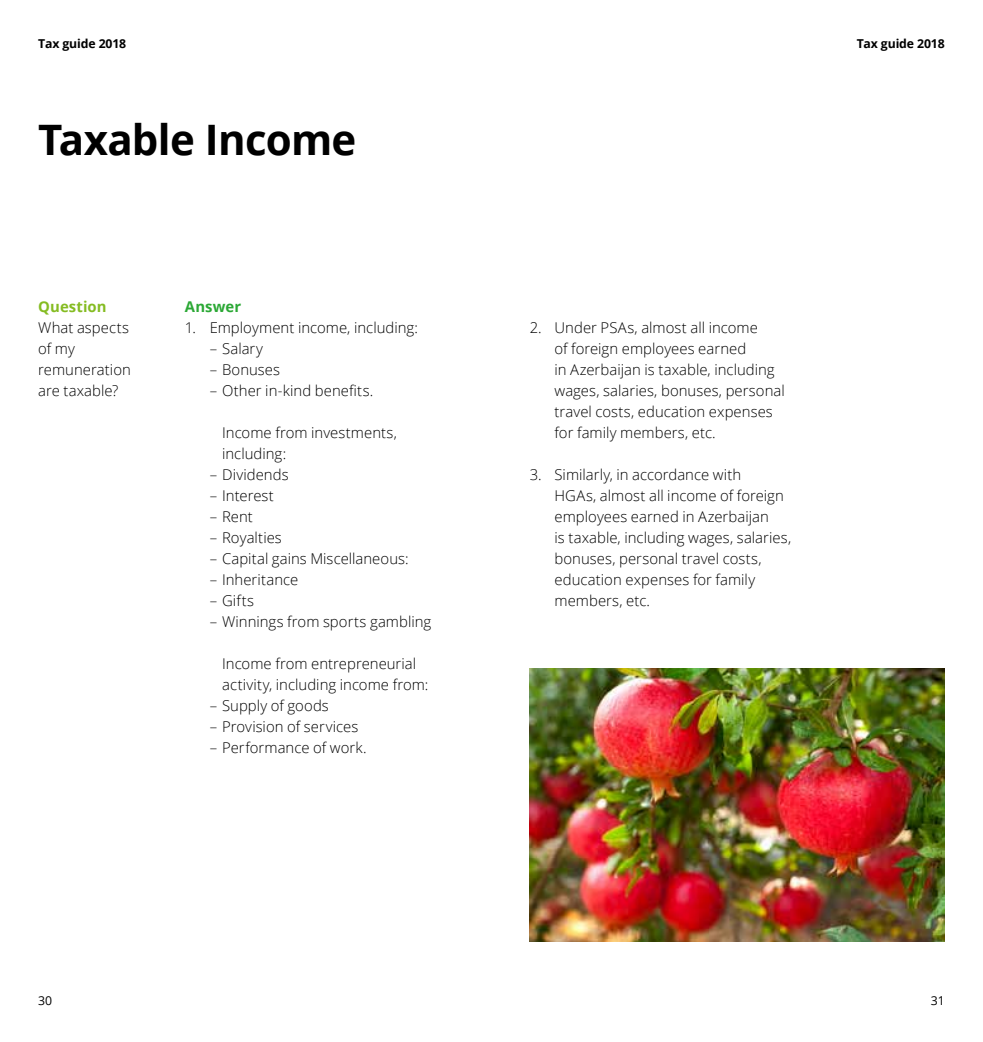
<style>
.page{position:relative;width:983px;height:1042px;background:#fff}
.page>*{position:absolute;margin:0;border:0;box-sizing:border-box;transform-origin:0 0}
.t1{font:700 42px "Open Sans";letter-spacing:-.015em;color:#000}
.t2{font:300 14.88px/21px "Open Sans";letter-spacing:.005em;color:#000}
.t3{font:700 14.88px "Open Sans";letter-spacing:.005em;color:#85bc22}
.t4{font:700 14.88px "Open Sans";letter-spacing:.005em;color:#2ba835}
.t5{font:700 12.25px "Open Sans";letter-spacing:-.01em;color:#000}
.t6{font:12.25px "Open Sans";color:#000}
</style>
<div class="page">
<img style="left:529px;top:669px;width:415px;height:273px">
<p class="t5" style="left:38px;top:35px;width:90px">Tax guide 2018</p>
<h1 class="t1" style="left:38px;top:110px;width:319px">Taxable Income</h1>
<p class="t3" style="left:38px;top:296px;width:70px">Question</p>
<p class="t2" style="left:38px;top:316px;width:94px">What aspects of my remuneration are taxable?</p>
<p class="t4" style="left:185px;top:296px;width:58px">Answer</p>
<p class="t2" style="left:185px;top:316px;width:235px">1. Employment income, including:</p>
<p class="t2" style="left:210px;top:337px;width:55px">– Salary</p>
<p class="t2" style="left:210px;top:358px;width:72px">– Bonuses</p>
<p class="t2" style="left:210px;top:379px;width:165px">– Other in-kind benefits.</p>
<p class="t2" style="left:222px;top:421px;width:176px">Income from investments, including:</p>
<p class="t2" style="left:210px;top:463px;width:80px">– Dividends</p>
<p class="t2" style="left:210px;top:484px;width:66px">– Interest</p>
<p class="t2" style="left:210px;top:505px;width:45px">– Rent</p>
<p class="t2" style="left:210px;top:526px;width:74px">– Royalties</p>
<p class="t2" style="left:210px;top:547px;width:200px">– Capital gains Miscellaneous:</p>
<p class="t2" style="left:210px;top:568px;width:90px">– Inheritance</p>
<p class="t2" style="left:210px;top:589px;width:46px">– Gifts</p>
<p class="t2" style="left:210px;top:610px;width:223px">– Winnings from sports gambling</p>
<p class="t2" style="left:222px;top:652px;width:208px">Income from entrepreneurial activity, including income from:</p>
<p class="t2" style="left:210px;top:694px;width:121px">– Supply of goods</p>
<p class="t2" style="left:210px;top:715px;width:150px">– Provision of services</p>
<p class="t2" style="left:210px;top:736px;width:158px">– Performance of work.</p>
<p class="t6" style="left:38px;top:992px;width:15px">30</p>
<p class="t5" style="left:856px;top:35px;width:90px">Tax guide 2018</p>
<p class="t2" style="left:554px;top:316px;width:232px;text-indent:-25px">2. Under PSAs, almost all income<br>of foreign employees earned<br>in Azerbaijan is taxable, including wages, salaries, bonuses, personal travel costs, education expenses for family members, etc.</p>
<p class="t2" style="left:554px;top:463px;width:238px;text-indent:-25px">3. Similarly, in accordance with<br>HGAs, almost all income of foreign employees earned in Azerbaijan<br>is taxable, including wages, salaries, bonuses, personal travel costs, education expenses for family members, etc.</p>
<p class="t6" style="left:930px;top:992px;width:15px">31</p>
</div>
